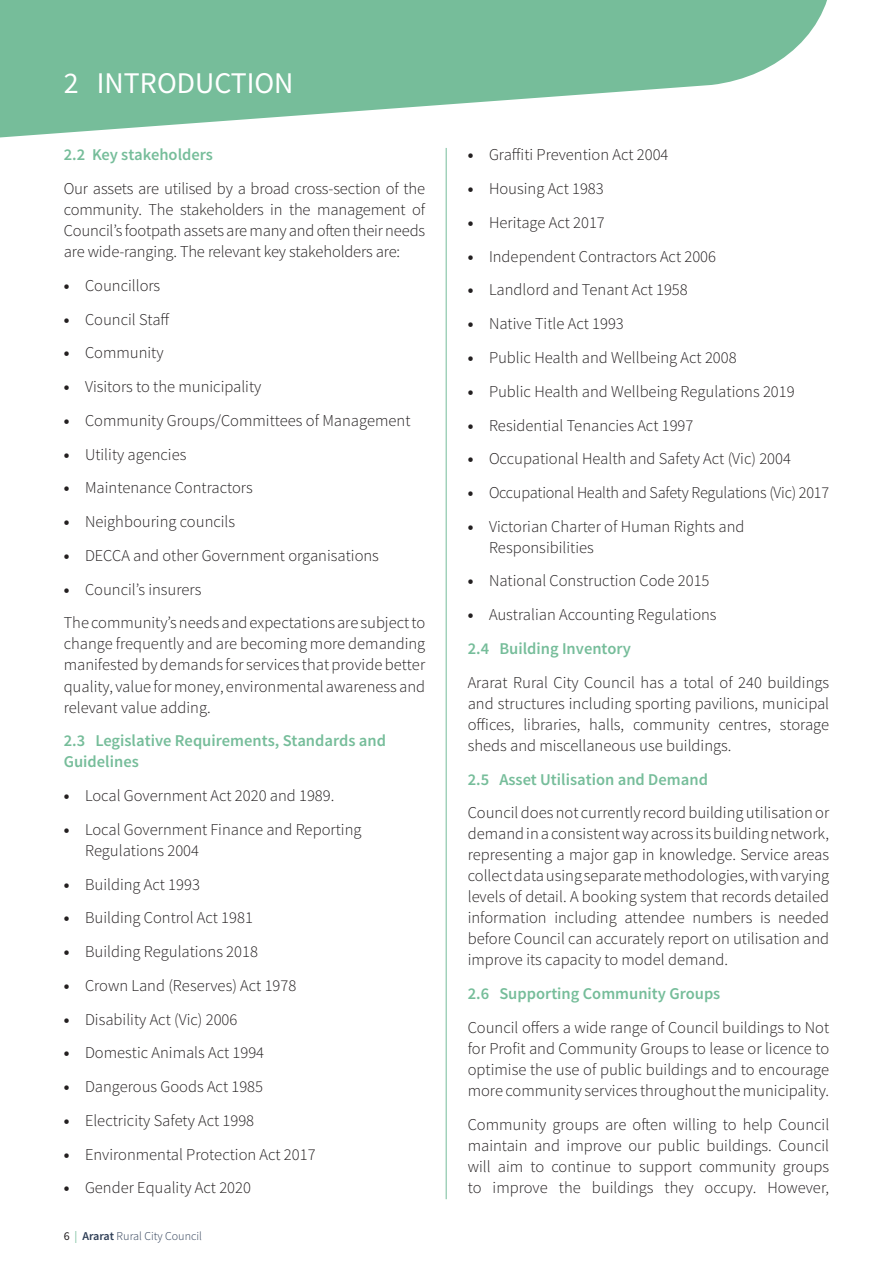
<style>
.page{position:relative;width:893px;height:1263px;background:#fff}
.page>*{position:absolute;margin:0;border:0;box-sizing:border-box;transform-origin:0 0}
.t1{font:30px "Source Sans Pro";color:#fff}
.t2{font:300 16.5px/21px "Source Sans Pro";color:#231f20;text-align:justify}
.t3{font:600 16.5px/21px "Source Sans Pro";color:#76bd9a}
.t4{font:300 12px "Source Sans Pro";color:#2d3d55}
.s1{font-weight:700}
.s2{font-weight:400;color:#231f20}
.s3{font-weight:400;color:#76bd9a}
.s4{font-weight:600}
.s5{font-weight:600;color:#76bd9a}
</style>
<div class="page">
<svg style="left:0;top:0;width:827px;height:138px;fill:#76bd9a"></svg>
<hr style="left:446px;top:148px;width:1px;height:1051px;background:#76bd9a">
<h1 class="t1" style="left:64px;top:64px;width:231px">2 INTRODUCTION</h1>
<p class="t3" style="left:64px;top:145px;width:151px">2.2 Key stakeholders</p>
<p class="t2" style="left:64px;top:178px;width:363px">Our assets are utilised by a broad cross-section of the community. The stakeholders in the management of Council’s footpath assets are many and often their needs are wide-ranging. The relevant key stakeholders are:</p>
<p class="t2" style="left:64px;top:275px;width:98px"><span class="s1">•</span> Councillors</p>
<p class="t2" style="left:64px;top:309px;width:107px"><span class="s1">•</span> Council Staff</p>
<p class="t2" style="left:64px;top:342px;width:101px"><span class="s1">•</span> Community</p>
<p class="t2" style="left:64px;top:376px;width:199px"><span class="s1">•</span> Visitors to the municipality</p>
<p class="t2" style="left:64px;top:410px;width:348px"><span class="s1">•</span> Community Groups/Committees of Management</p>
<p class="t2" style="left:64px;top:444px;width:124px"><span class="s1">•</span> Utility agencies</p>
<p class="t2" style="left:64px;top:477px;width:190px"><span class="s1">•</span> Maintenance Contractors</p>
<p class="t2" style="left:64px;top:511px;width:173px"><span class="s1">•</span> Neighbouring councils</p>
<p class="t2" style="left:64px;top:545px;width:317px"><span class="s1">•</span> DECCA and other Government organisations</p>
<p class="t2" style="left:64px;top:572px;width:363px;line-height:33.8px"><span class="s1">•</span> Council’s insurers<br>The community’s needs and expectations are subject to</p>
<p class="t2" style="left:64px;top:634px;width:363px">change frequently and are becoming more demanding manifested by demands for services that provide better quality, value for money, environmental awareness and relevant value adding.</p>
<p class="t3" style="left:64px;top:731px;width:324px">2.3 Legislative Requirements, Standards and<br>Guidelines</p>
<p class="t2" style="left:64px;top:785px;width:272px"><span class="s1">•</span> Local Government Act 2020 and 1989.</p>
<p class="t2" style="left:85px;top:819px;width:278px;text-indent:-21px"><span class="s1">•</span> Local Government Finance and Reporting<br>Regulations 2004</p>
<p class="t2" style="left:64px;top:874px;width:138px"><span class="s1">•</span> Building Act 1993</p>
<p class="t2" style="left:64px;top:907px;width:191px"><span class="s1">•</span> Building Control Act 1981</p>
<p class="t2" style="left:64px;top:941px;width:196px"><span class="s1">•</span> Building Regulations 2018</p>
<p class="t2" style="left:64px;top:975px;width:234px"><span class="s1">•</span> Crown Land (Reserves) Act 1978</p>
<p class="t2" style="left:64px;top:1009px;width:175px"><span class="s1">•</span> Disability Act (Vic) 2006</p>
<p class="t2" style="left:64px;top:1042px;width:202px"><span class="s1">•</span> Domestic Animals Act 1994</p>
<p class="t2" style="left:64px;top:1076px;width:201px"><span class="s1">•</span> Dangerous Goods Act 1985</p>
<p class="t2" style="left:64px;top:1110px;width:192px"><span class="s1">•</span> Electricity Safety Act 1998</p>
<p class="t2" style="left:64px;top:1144px;width:253px"><span class="s1">•</span> Environmental Protection Act 2017</p>
<p class="t2" style="left:64px;top:1177px;width:189px"><span class="s1">•</span> Gender Equality Act 2020</p>
<p class="t4" style="left:64px;top:1228px;width:140px"><span class="s2">6</span> <span class="s3">|</span> <span class="s4">Ararat</span> Rural City Council</p>
<p class="t2" style="left:468px;top:145px;width:202px"><span class="s1">•</span> Graffiti Prevention Act 2004</p>
<p class="t2" style="left:468px;top:178px;width:137px"><span class="s1">•</span> Housing Act 1983</p>
<p class="t2" style="left:468px;top:212px;width:139px"><span class="s1">•</span> Heritage Act 2017</p>
<p class="t2" style="left:468px;top:246px;width:250px"><span class="s1">•</span> Independent Contractors Act 2006</p>
<p class="t2" style="left:468px;top:280px;width:222px"><span class="s1">•</span> Landlord and Tenant Act 1958</p>
<p class="t2" style="left:468px;top:313px;width:158px"><span class="s1">•</span> Native Title Act 1993</p>
<p class="t2" style="left:468px;top:347px;width:270px"><span class="s1">•</span> Public Health and Wellbeing Act 2008</p>
<p class="t2" style="left:468px;top:381px;width:328px"><span class="s1">•</span> Public Health and Wellbeing Regulations 2019</p>
<p class="t2" style="left:468px;top:415px;width:227px"><span class="s1">•</span> Residential Tenancies Act 1997</p>
<p class="t2" style="left:468px;top:448px;width:325px"><span class="s1">•</span> Occupational Health and Safety Act (Vic) 2004</p>
<p class="t2" style="left:468px;top:482px;width:363px"><span class="s1">•</span> Occupational Health and Safety Regulations (Vic) 2017</p>
<p class="t2" style="left:489px;top:516px;width:257px;text-indent:-21px"><span class="s1">•</span> Victorian Charter of Human Rights and<br>Responsibilities</p>
<p class="t2" style="left:468px;top:570px;width:243px"><span class="s1">•</span> National Construction Code 2015</p>
<p class="t2" style="left:468px;top:598px;width:250px;line-height:33.8px"><span class="s1">•</span> Australian Accounting Regulations<br><span class="s5">2.4 Building Inventory</span></p>
<p class="t2" style="left:468px;top:672px;width:363px">Ararat Rural City Council has a total of 240 buildings and structures including sporting pavilions, municipal offices, libraries, halls, community centres, storage sheds and miscellaneous use buildings.</p>
<p class="t3" style="left:468px;top:769px;width:242px">2.5 Asset Utilisation and Demand</p>
<p class="t2" style="left:468px;top:802px;width:363px">Council does not currently record building utilisation or demand in a consistent way across its building network, representing a major gap in knowledge. Service areas collect data using separate methodologies, with varying levels of detail. A booking system that records detailed information including attendee numbers is needed before Council can accurately report on utilisation and improve its capacity to model demand.</p>
<p class="t3" style="left:468px;top:983px;width:254px">2.6 Supporting Community Groups</p>
<p class="t2" style="left:468px;top:1017px;width:363px">Council offers a wide range of Council buildings to Not for Profit and Community Groups to lease or licence to optimise the use of public buildings and to encourage more community services throughout the municipality.</p>
<p class="t2" style="left:468px;top:1114px;width:363px">Community groups are often willing to help Council maintain and improve our public buildings. Council will aim to continue to support community groups to improve the buildings they occupy. However,</p>
</div>
